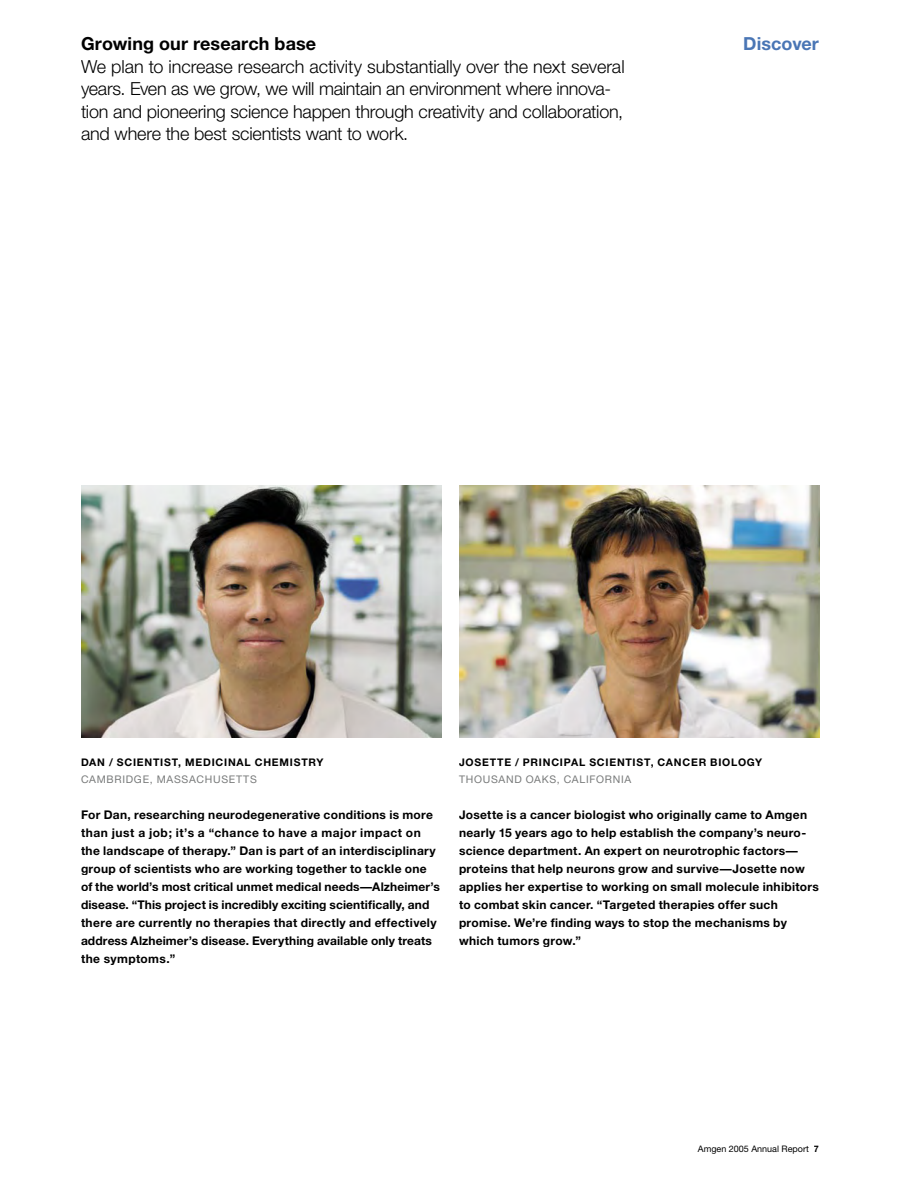
<style>
.page{position:relative;width:918px;height:1188px;background:#fff}
.page>*{position:absolute;margin:0;border:0;box-sizing:border-box;transform-origin:0 0}
.t1{font:300 18px/22.5px "Helvetica Neue";letter-spacing:-.01em;color:#000}
.t2{font:700 18px "Helvetica Neue";letter-spacing:.005em;color:#000}
.t3{font:700 18px "Helvetica Neue";letter-spacing:.005em;color:#4a76b5}
.t4{font:700 12px/18px "Helvetica Neue";letter-spacing:.025em;color:#000}
.t5{font:700 10.5px "Helvetica Neue";letter-spacing:.075em;color:#000}
.t6{font:10.5px "Helvetica Neue";letter-spacing:.07em;color:#787a7a}
.t7{font:9px "Helvetica Neue";color:#000}
.s1{font-weight:700}
</style>
<div class="page">
<img style="left:81px;top:485px;width:360px;height:252px">
<img style="left:459px;top:485px;width:360px;height:252px">
<h1 class="t2" style="left:81px;top:33px;width:237px">Growing our research base</h1>
<p class="t1" style="left:81px;top:55px;width:545px">We plan to increase research activity substantially over the next several years. Even as we grow, we will maintain an environment where innova&shy;tion and pioneering science happen through creativity and collaboration, and where the best scientists want to work.</p>
<h1 class="t3" style="left:743px;top:33px;width:77px">Discover</h1>
<p class="t5" style="left:81px;top:756px;width:244px">DAN / SCIENTIST, MEDICINAL CHEMISTRY</p>
<p class="t6" style="left:81px;top:773px;width:177px">CAMBRIDGE, MASSACHUSETTS</p>
<p class="t4" style="left:81px;top:805px;width:360px">For Dan, researching neurodegenerative conditions is more than just a job; it’s a “chance to have a major impact on the landscape of therapy.” Dan is part of an interdisciplinary group of scientists who are working together to tackle one of the world’s most critical unmet medical needs—Alzheimer’s disease. “This project is incredibly exciting scientifically, and there are currently no therapies that directly and effectively address Alzheimer’s disease. Everything available only treats the symptoms.”</p>
<p class="t5" style="left:459px;top:756px;width:305px">JOSETTE / PRINCIPAL SCIENTIST, CANCER BIOLOGY</p>
<p class="t6" style="left:459px;top:773px;width:174px">THOUSAND OAKS, CALIFORNIA</p>
<p class="t4" style="left:459px;top:805px;width:361px">Josette is a cancer biologist who originally came to Amgen nearly 15 years ago to help establish the company’s neuro&shy;science department. An expert on neurotrophic factors— proteins that help neurons grow and survive—Josette now applies her expertise to working on small molecule inhibitors to combat skin cancer. “Targeted therapies offer such promise. We’re finding ways to stop the mechanisms by which tumors grow.”</p>
<p class="t7" style="left:698px;top:1143px;width:123px">Amgen 2005 Annual Report <span class="s1">7</span></p>
</div>
